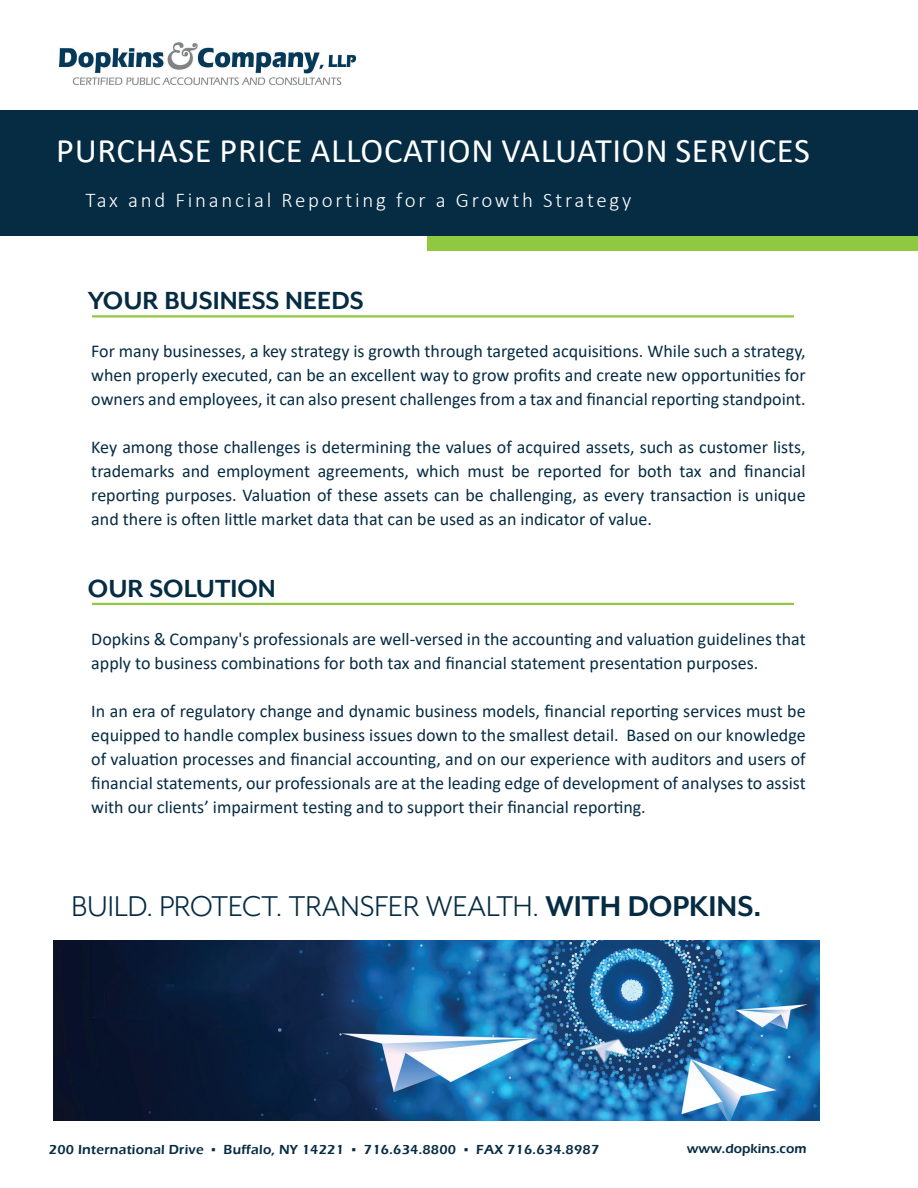
<style>
.page{position:relative;width:918px;height:1188px;background:#fff}
.page>*{position:absolute;margin:0;border:0;box-sizing:border-box;transform-origin:0 0}
.t1{font:34.5px "Calibri";letter-spacing:.02em;color:#fff}
.t2{font:33px "Mr Eaves XL Mod OT";color:#062c43}
.t3{font:700 28.5px "Mr Eaves XL Mod OT";color:#062c43}
.t4{font:300 21px "Calibri";letter-spacing:.13em;color:#fff}
.t5{font:18px/24px "Calibri";color:#062c43;text-align:justify}
.t6{font:600 13.5px "Eras ITC";letter-spacing:.02em;color:#062c43}
.t7{font:600 13.5px "Eras ITC";color:#062c43}
.s1{font-weight:700}
.s2{font-family:"Calibri";font-weight:400}
</style>
<div class="page">
<div style="left:427px;top:236px;width:491px;height:15px;background:#91c841"></div>
<div style="left:0;top:110px;width:918px;height:125px;background:#062c43"></div>
<img style="left:60px;top:42px;width:296px;height:42px">
<img style="left:54px;top:941px;width:766px;height:180px">
<hr style="left:92px;top:315px;width:702px;height:3px;background:#91c841">
<hr style="left:92px;top:603px;width:702px;height:2px;background:#91c841">
<h1 class="t1" style="left:56px;top:127px;width:755px">PURCHASE PRICE ALLOCATION VALUATION SERVICES</h1>
<p class="t4" style="left:85px;top:187px;width:547px">Tax and Financial Reporting for a Growth Strategy</p>
<h3 class="t3" style="left:88px;top:286px;width:277px">YOUR BUSINESS NEEDS</h3>
<p class="t5" style="left:91px;top:339px;width:716px">For many businesses, a key strategy is growth through targeted acquisitions. While such a strategy, when properly executed, can be an excellent way to grow profits and create new opportunities for owners and employees, it can also present challenges from a tax and financial reporting standpoint.</p>
<p class="t5" style="left:91px;top:435px;width:716px">Key among those challenges is determining the values of acquired assets, such as customer lists, trademarks and employment agreements, which must be reported for both tax and financial reporting purposes. Valuation of these assets can be challenging, as every transaction is unique and there is often little market data that can be used as an indicator of value.</p>
<h3 class="t3" style="left:88px;top:574px;width:189px">OUR SOLUTION</h3>
<p class="t5" style="left:91px;top:627px;width:716px">Dopkins &amp; Company's professionals are well-versed in the accounting and valuation guidelines that apply to business combinations for both tax and financial statement presentation purposes.</p>
<p class="t5" style="left:91px;top:699px;width:716px">In an era of regulatory change and dynamic business models, financial reporting services must be equipped to handle complex business issues down to the smallest detail. Based on our knowledge of valuation processes and financial accounting, and on our experience with auditors and users of financial statements, our professionals are at the leading edge of development of analyses to assist with our clients’ impairment testing and to support their financial reporting.</p>
<h2 class="t2" style="left:72px;top:890px;width:691px">BUILD. PROTECT. TRANSFER WEALTH. <span class="s1">WITH DOPKINS.</span></h2>
<p class="t6" style="left:49px;top:1141px;width:552px">200 International Drive <span class="s2">▪</span> Buffalo, NY 14221 <span class="s2">▪</span> 716.634.8800 <span class="s2">▪</span> FAX 716.634.8987</p>
<p class="t7" style="left:687px;top:1141px;width:121px">www.dopkins.com</p>
</div>
